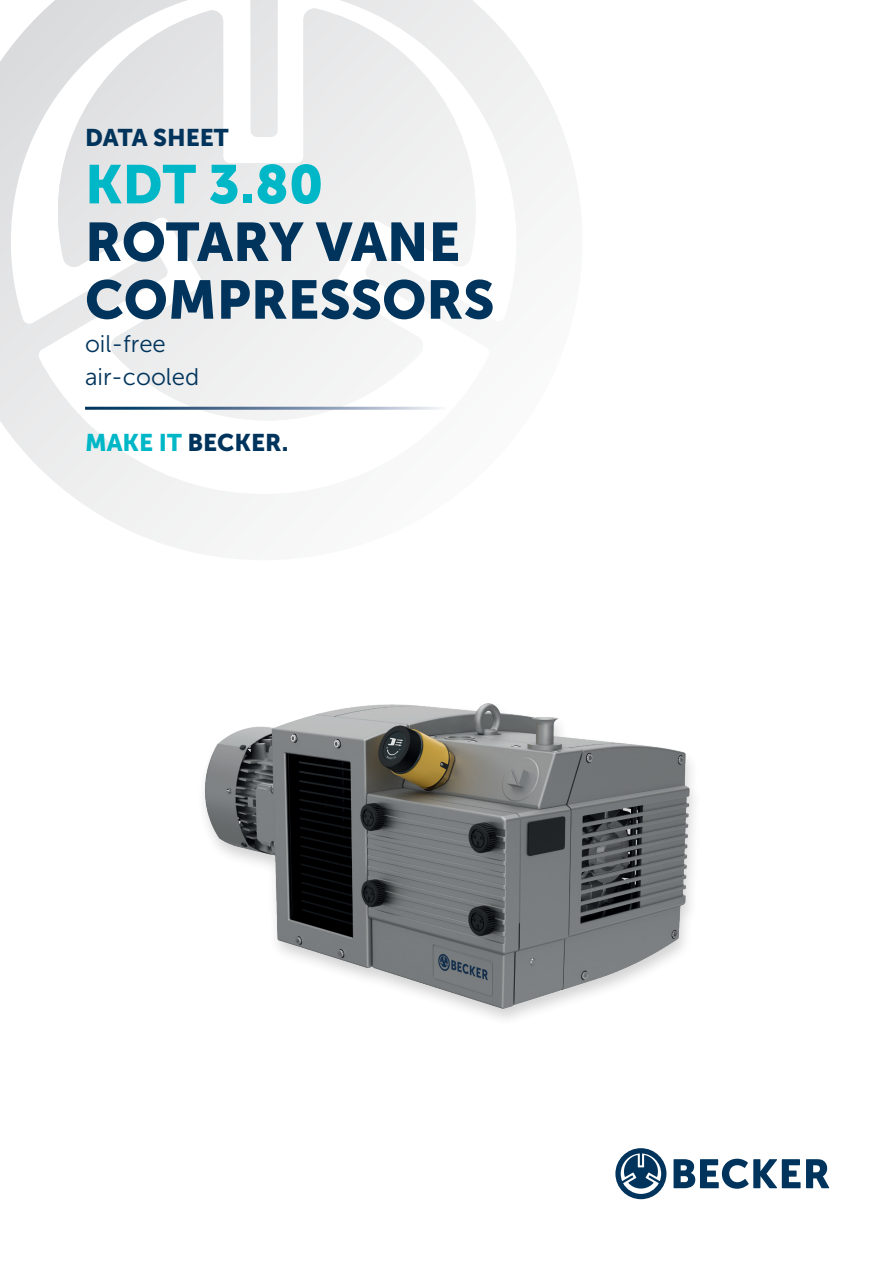
<style>
.page{position:relative;width:893px;height:1263px;background:#fff}
.page>*{position:absolute;margin:0;border:0;box-sizing:border-box;transform-origin:0 0}
.t1{font:54px/57.8px "Museo Sans 900";color:#00345c}
.t2{font:54px "Museo Sans 900";color:#00b7c7}
.t3{font:24px "Museo Sans 900";color:#00345c}
.t4{font:24px/33px "Museo Sans 300";color:#00345c}
.s1{color:#00b7c7}
</style>
<div class="page">
<svg style="left:0;top:0;width:573px;height:554px"></svg>
<svg style="left:674px;top:1159px;width:126px;height:30px"></svg>
<svg style="left:806px;top:1159px;width:23px;height:29px"></svg>
<svg style="left:615px;top:1148px;width:51px;height:51px"></svg>
<hr style="left:85px;top:407px;width:361px;height:3px;background:#fff">
<img style="left:204px;top:703px;width:490px;height:316px">
<p class="t3" style="left:85px;top:124px;width:145px">DATA SHEET</p>
<h1 class="t2" style="left:85px;top:154px;width:240px">KDT 3.80</h1>
<h1 class="t1" style="left:85px;top:213px;width:411px">ROTARY VANE<br>COMPRESSORS</h1>
<p class="t4" style="left:85px;top:327px;width:116px">oil-free air-cooled</p>
<p class="t3" style="left:85px;top:429px;width:205px"><span class="s1">MAKE IT</span> BECKER.</p>
</div>
